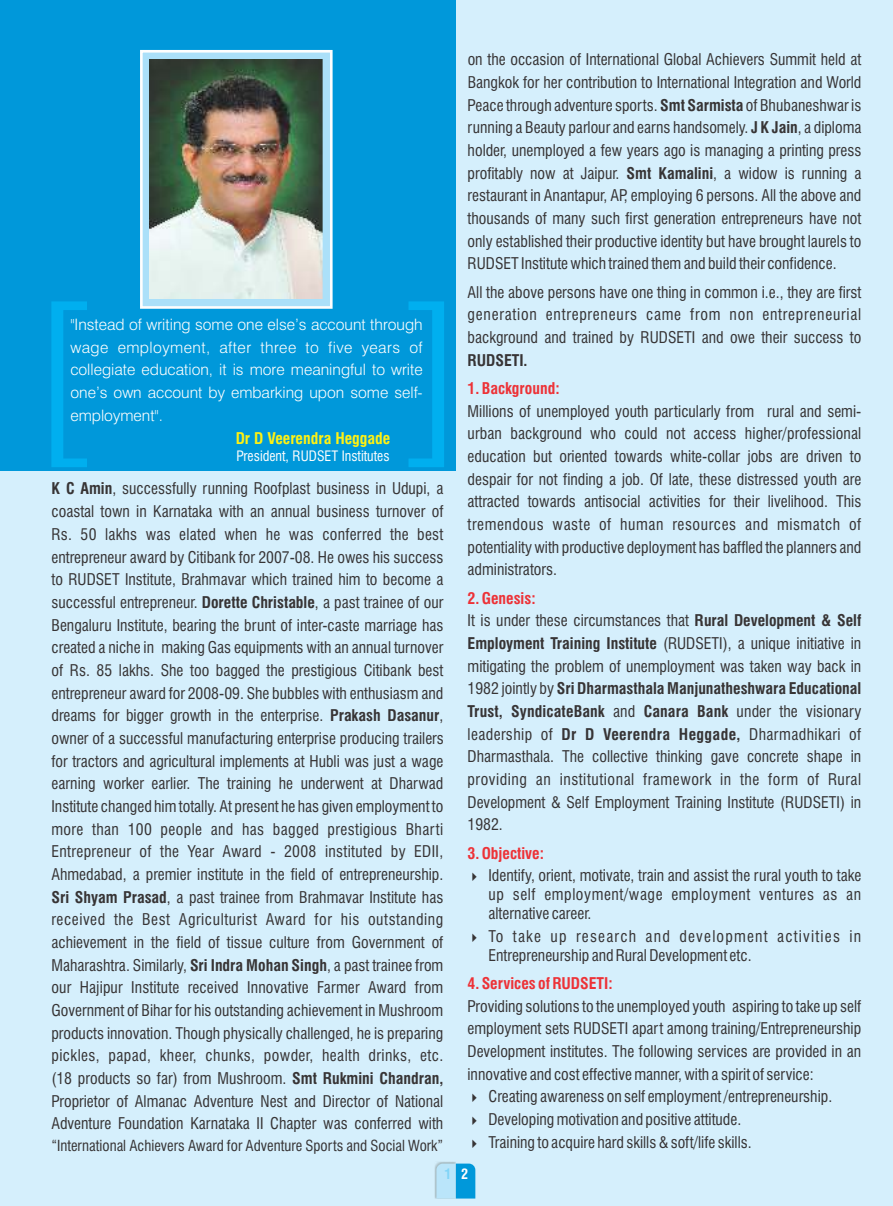
<style>
.page{position:relative;width:893px;height:1206px;background:#fff}
.page>*{position:absolute;margin:0;border:0;box-sizing:border-box;transform-origin:0 0}
.t1{font:condensed 15.75px/22.6px "Swiss 721 BT";color:#373435;text-align:justify}
.t2{font:300 15.75px/22.6px "Swiss 721 BT";color:#fefefe;text-align:justify}
.t3{font:700 condensed 15.75px "Swiss 721 BT";color:#ed3237}
.t4{font:700 condensed 15.75px "Swiss 721 BT";color:#fff212}
.t5{font:700 condensed 15.75px "Swiss 721 BT";color:#373435}
.t6{font:condensed 14.88px "Swiss 721 BT";color:#373435}
.t7{font:condensed 14px "Swiss 721 BT";color:#fefefe}
.t8{font:700 condensed 14px "Swiss 721 BT";color:#80d4f7}
.s1{font-weight:700}
.s2{font-weight:700;color:#ed3237}
.s3{color:#fefefe}
</style>
<div class="page">
<div style="left:0;top:0;width:893px;height:1205px;background:#d5effc"></div>
<div style="left:0;top:0;width:456px;height:471px;background:#0098da"></div>
<svg style="left:140px;top:49px;width:193px;height:260px;background:#b6e1f4"></svg>
<img style="left:149px;top:60px;width:175px;height:239px">
<svg style="left:51px;top:301px;width:36px;height:166px"></svg>
<svg style="left:408px;top:301px;width:36px;height:166px"></svg>
<div style="left:434px;top:1161px;width:22px;height:37px;background:#605f54;opacity:.49"></div>
<svg style="left:436px;top:1163px;width:39px;height:35px"></svg>
<p class="t2" style="left:70px;top:314px;width:354px">"Instead of writing some one else’s account through wage employment, after three to five years of collegiate education, it is more meaningful to write one’s own account by embarking upon some self&shy;employment".</p>
<p class="t4" style="left:236px;top:432px;width:156px">Dr D Veerendra Heggade</p>
<p class="t7" style="left:236px;top:450px;width:155px">President, RUDSET Institutes</p>
<p class="t1" style="left:51px;top:479px;width:394px"><span class="s1">K C Amin</span>, successfully running Roofplast business in Udupi, a coastal town in Karnataka with an annual business turnover of Rs. 50 lakhs was elated when he was conferred the best entrepreneur award by Citibank for 2007-08. He owes his success to RUDSET Institute, Brahmavar which trained him to become a successful entrepreneur. <span class="s1">Dorette Christable</span>, a past trainee of our Bengaluru Institute, bearing the brunt of inter-caste marriage has created a niche in making Gas equipments with an annual turnover of Rs. 85 lakhs. She too bagged the prestigious Citibank best entrepreneur award for 2008-09. She bubbles with enthusiasm and dreams for bigger growth in the enterprise. <span class="s1">Prakash Dasanur</span>, owner of a successful manufacturing enterprise producing trailers for tractors and agricultural implements at Hubli was just a wage earning worker earlier. The training he underwent at Dharwad Institute changed him totally. At present he has given employment to more than 100 people and has bagged prestigious Bharti Entrepreneur of the Year Award - 2008 instituted by EDII, Ahmedabad, a premier institute in the field of entrepreneurship.<br><span class="s1">Sri Shyam Prasad</span>, a past trainee from Brahmavar Institute has received the Best Agriculturist Award for his outstanding achievement in the field of tissue culture from Government of Maharashtra. Similarly, <span class="s1">Sri Indra Mohan Singh</span>, a past trainee from our Hajipur Institute received Innovative Farmer Award from Government of Bihar for his outstanding achievement in Mushroom products innovation. Though physically challenged, he is preparing pickles, papad, kheer, chunks, powder, health drinks, etc. (18 products so far) from Mushroom. <span class="s1">Smt Rukmini Chandran, </span>Proprietor of Almanac Adventure Nest and Director of National Adventure Foundation Karnataka II Chapter was conferred with</p>
<p class="t6" style="left:51px;top:1139px;width:393px">“International Achievers Award for Adventure Sports and Social Work”</p>
<p class="t1" style="left:468px;top:50px;width:395px">on the occasion of International Global Achievers Summit held at Bangkok for her contribution to International Integration and World Peace through adventure sports. <span class="s1">Smt Sarmista</span> of Bhubaneshwar is running a Beauty parlour and earns handsomely. <span class="s1">J K Jain</span>, a diploma holder, unemployed a few years ago is managing a printing press profitably now at Jaipur. <span class="s1">Smt Kamalini</span>, a widow is running a restaurant in Anantapur, AP, employing 6 persons. All the above and thousands of many such first generation entrepreneurs have not only established their productive identity but have brought laurels to RUDSET Institute which trained them and build their confidence.</p>
<p class="t1" style="left:468px;top:282px;width:395px">All the above persons have one thing in common i.e., they are first generation entrepreneurs came from non entrepreneurial background and trained by RUDSETI and owe their success to</p>
<p class="t5" style="left:468px;top:353px;width:61px">RUDSETI.</p>
<p class="t3" style="left:468px;top:382px;width:94px">1. Background:</p>
<p class="t1" style="left:468px;top:401px;width:395px">Millions of unemployed youth particularly from rural and semi&shy;urban background who could not access higher/professional education but oriented towards white-collar jobs are driven to despair for not finding a job. Of late, these distressed youth are attracted towards antisocial activities for their livelihood. This tremendous waste of human resources and mismatch of potentiality with productive deployment has baffled the planners and administrators.</p>
<p class="t1" style="left:468px;top:588px;width:395px;text-align:left"><span class="s2">2. Genesis:<br></span>It is under these circumstances that <span class="s1">Rural Development &amp; Self Employment Training Institute</span> (RUDSETI), a unique initiative in mitigating the problem of unemployment was taken way back in 1982 jointly by <span class="s1">Sri Dharmasthala Manjunatheshwara Educational Trust, SyndicateBank</span> and <span class="s1">Canara Bank</span> under the visionary leadership of <span class="s1">Dr D Veerendra Heggade,</span> Dharmadhikari of Dharmasthala. The collective thinking gave concrete shape in providing an institutional framework in the form of Rural Development &amp; Self Employment Training Institute (RUDSETI) in 1982.</p>
<p class="t3" style="left:468px;top:846px;width:78px">3. Objective:</p>
<p class="t1" style="left:488px;top:867px;width:374px;line-height:18.9px;text-indent:-21px">✔ Identify, orient, motivate, train and assist the rural youth to take up self employment/wage employment ventures as an alternative career.</p>
<p class="t1" style="left:488px;top:928px;width:374px;line-height:18.9px;text-indent:-21px">✔ To take up research and development activities in<br>Entrepreneurship and Rural Development etc.</p>
<p class="t3" style="left:467px;top:977px;width:147px">4. Services of RUDSETI:</p>
<p class="t1" style="left:467px;top:996px;width:395px">Providing solutions to the unemployed youth aspiring to take up self employment sets RUDSETI apart among training/Entrepreneurship Development institutes. The following services are provided in an innovative and cost effective manner, with a spirit of service:</p>
<p class="t1" style="left:467px;top:1086px;width:366px">✔ Creating awareness on self employment /entrepreneurship.</p>
<p class="t1" style="left:467px;top:1109px;width:275px">✔ Developing motivation and positive attitude.</p>
<p class="t1" style="left:467px;top:1132px;width:286px">✔ Training to acquire hard skills &amp; soft/life skills.</p>
<p class="t8" style="left:444px;top:1168px;width:25px">1 <span class="s3">2</span></p>
</div>
